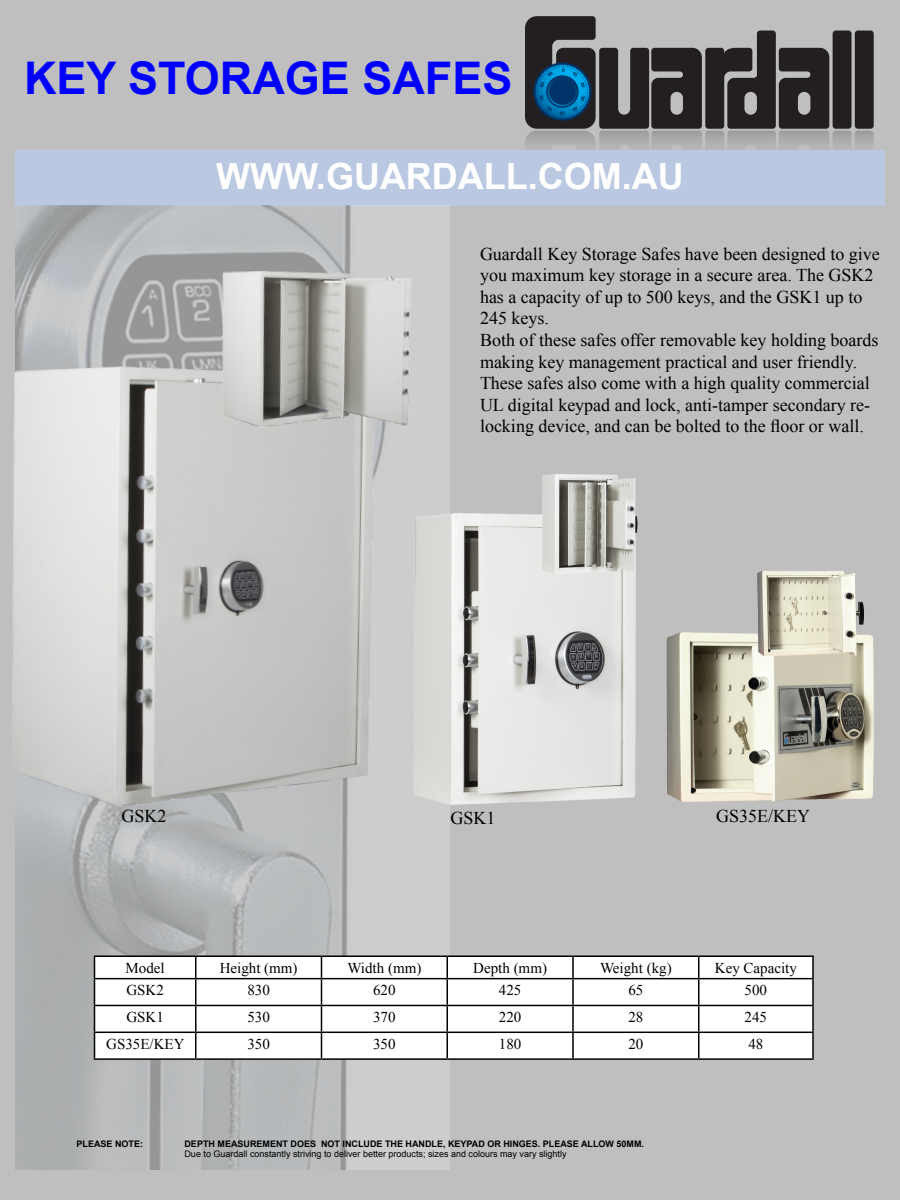
<style>
.page{position:relative;width:900px;height:1200px;background:#bfbfbf}
.page>*{position:absolute;margin:0;border:0;box-sizing:border-box;transform-origin:0 0}
.t1{font:700 45px "Arial";color:#00f}
.t2{font:700 36px "Arial";color:#fff}
.t3{font:18px/21.6px "Times New Roman";color:#000}
.t4{font:15px "Times New Roman";color:#000}
.t5{font:9px/10.8px "Arial";color:#000}
.t6{font:700 9px "Arial";color:#000}
.s1{font-weight:700}
</style>
<div class="page">
<svg style="left:525px;top:16px;width:349px;height:132px"></svg>
<div style="left:15px;top:150px;width:870px;height:56px;background:#bac8e2"></div>
<img style="left:15px;top:206px;width:435px;height:964px">
<div style="left:95px;top:957px;width:717px;height:101px;background:#fff"></div>
<hr style="left:94px;top:956px;width:102px;height:1px;background:#000">
<hr style="left:196px;top:956px;width:125px;height:1px;background:#000">
<hr style="left:321px;top:956px;width:126px;height:1px;background:#000">
<hr style="left:447px;top:956px;width:126px;height:1px;background:#000">
<hr style="left:573px;top:956px;width:126px;height:1px;background:#000">
<hr style="left:572px;top:957px;width:2px;height:21px;background:#000">
<hr style="left:699px;top:956px;width:115px;height:1px;background:#000">
<hr style="left:812px;top:957px;width:2px;height:21px;background:#000">
<hr style="left:94px;top:978px;width:102px;height:1px;background:#000">
<hr style="left:196px;top:978px;width:125px;height:1px;background:#000">
<hr style="left:321px;top:978px;width:126px;height:1px;background:#000">
<hr style="left:447px;top:978px;width:126px;height:1px;background:#000">
<hr style="left:573px;top:978px;width:126px;height:1px;background:#000">
<hr style="left:572px;top:979px;width:2px;height:26px;background:#000">
<hr style="left:699px;top:978px;width:115px;height:1px;background:#000">
<hr style="left:812px;top:979px;width:2px;height:26px;background:#000">
<hr style="left:94px;top:1005px;width:102px;height:1px;background:#000">
<hr style="left:196px;top:1005px;width:125px;height:1px;background:#000">
<hr style="left:321px;top:1005px;width:126px;height:1px;background:#000">
<hr style="left:447px;top:1005px;width:126px;height:1px;background:#000">
<hr style="left:573px;top:1005px;width:126px;height:1px;background:#000">
<hr style="left:572px;top:1006px;width:2px;height:26px;background:#000">
<hr style="left:699px;top:1005px;width:115px;height:1px;background:#000">
<hr style="left:812px;top:1006px;width:2px;height:26px;background:#000">
<hr style="left:94px;top:1032px;width:102px;height:1px;background:#000">
<svg style="left:94px;top:957px;width:1px;height:101px"></svg>
<hr style="left:196px;top:1032px;width:125px;height:1px;background:#000">
<svg style="left:195px;top:957px;width:1px;height:101px"></svg>
<hr style="left:321px;top:1032px;width:126px;height:1px;background:#000">
<svg style="left:321px;top:957px;width:1px;height:101px"></svg>
<hr style="left:447px;top:1032px;width:126px;height:1px;background:#000">
<svg style="left:447px;top:957px;width:1px;height:101px"></svg>
<hr style="left:573px;top:1032px;width:126px;height:1px;background:#000">
<hr style="left:572px;top:1033px;width:2px;height:25px;background:#000">
<hr style="left:699px;top:1032px;width:115px;height:1px;background:#000">
<svg style="left:698px;top:957px;width:1px;height:101px"></svg>
<hr style="left:812px;top:1033px;width:2px;height:25px;background:#000">
<hr style="left:94px;top:1058px;width:102px;height:2px;background:#000">
<hr style="left:196px;top:1058px;width:125px;height:2px;background:#000">
<hr style="left:321px;top:1058px;width:126px;height:2px;background:#000">
<hr style="left:447px;top:1058px;width:126px;height:2px;background:#000">
<hr style="left:573px;top:1058px;width:126px;height:2px;background:#000">
<hr style="left:699px;top:1058px;width:115px;height:2px;background:#000">
<img style="left:12px;top:324px;width:390px;height:509px">
<img style="left:199px;top:252px;width:243px;height:186px">
<img style="left:383px;top:496px;width:253px;height:346px">
<img style="left:532px;top:474px;width:106px;height:121px">
<img style="left:666px;top:632px;width:208px;height:170px">
<img style="left:758px;top:571px;width:112px;height:87px">
<p class="t1" style="left:24px;top:48px;width:490px">KEY STORAGE SAFES</p>
<p class="t2" style="left:216px;top:152px;width:469px">WWW.GUARDALL.COM.AU</p>
<p class="t3" style="left:480px;top:242px;width:401px">Guardall Key Storage Safes have been designed to give you maximum key storage in a secure area. The GSK2 has a capacity of up to 500 keys, and the GSK1 up to 245 keys.</p>
<p class="t3" style="left:480px;top:329px;width:400px">Both of these safes offer removable key holding boards making key management practical and user friendly.<br>These safes also come with a high quality commercial UL digital keypad and lock, anti-tamper secondary re&shy;locking device, and can be bolted to the floor or wall.</p>
<p class="t3" style="left:122px;top:805px;width:46px">GSK2</p>
<p class="t3" style="left:451px;top:807px;width:46px">GSK1</p>
<p class="t3" style="left:716px;top:805px;width:95px">GS35E/KEY</p>
<p class="t4" style="left:126px;top:958px;width:41px">Model</p>
<p class="t4" style="left:220px;top:958px;width:79px">Height (mm)</p>
<p class="t4" style="left:347px;top:958px;width:75px">Width (mm)</p>
<p class="t4" style="left:473px;top:958px;width:75px">Depth (mm)</p>
<p class="t4" style="left:600px;top:958px;width:73px">Weight (kg)</p>
<p class="t4" style="left:715px;top:958px;width:84px">Key Capacity</p>
<p class="t4" style="left:126px;top:980px;width:39px">GSK2</p>
<p class="t4" style="left:247px;top:980px;width:24px">830</p>
<p class="t4" style="left:373px;top:980px;width:24px">620</p>
<p class="t4" style="left:499px;top:980px;width:24px">425</p>
<p class="t4" style="left:628px;top:980px;width:16px">65</p>
<p class="t4" style="left:745px;top:980px;width:24px">500</p>
<p class="t4" style="left:126px;top:1007px;width:39px">GSK1</p>
<p class="t4" style="left:247px;top:1007px;width:24px">530</p>
<p class="t4" style="left:373px;top:1007px;width:24px">370</p>
<p class="t4" style="left:499px;top:1007px;width:24px">220</p>
<p class="t4" style="left:628px;top:1007px;width:16px">28</p>
<p class="t4" style="left:745px;top:1007px;width:24px">245</p>
<p class="t4" style="left:106px;top:1034px;width:80px">GS35E/KEY</p>
<p class="t4" style="left:247px;top:1034px;width:24px">350</p>
<p class="t4" style="left:373px;top:1034px;width:24px">350</p>
<p class="t4" style="left:499px;top:1034px;width:24px">180</p>
<p class="t4" style="left:628px;top:1034px;width:16px">20</p>
<p class="t4" style="left:748px;top:1034px;width:16px">48</p>
<p class="t6" style="left:76px;top:1137px;width:68px">PLEASE NOTE:</p>
<p class="t5" style="left:184px;top:1138px;width:461px"><span class="s1">DEPTH MEASUREMENT DOES NOT INCLUDE THE HANDLE, KEYPAD OR HINGES. PLEASE ALLOW 50MM.<br></span>Due to Guardall constantly striving to deliver better products; sizes and colours may vary slightly</p>
</div>
